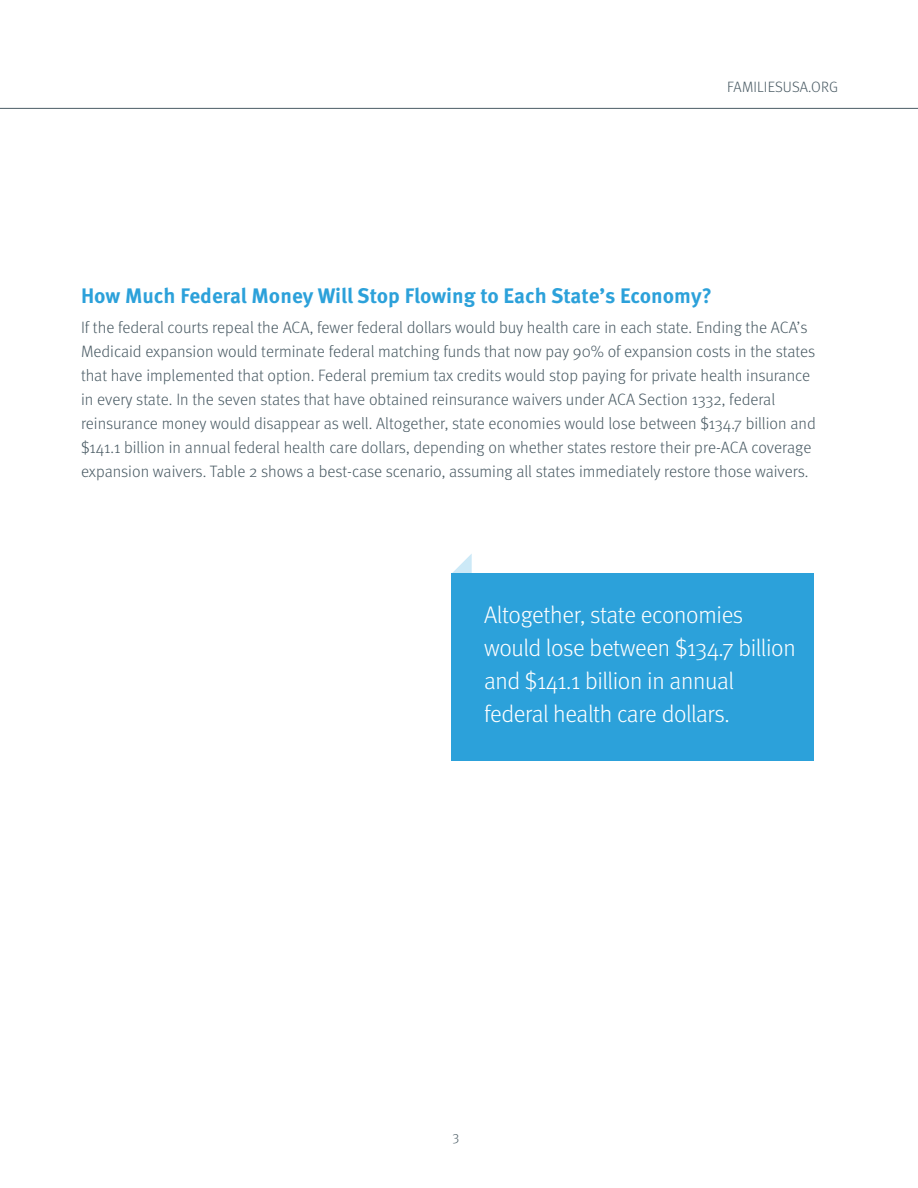
<style>
.page{position:relative;width:918px;height:1188px;background:#fff}
.page>*{position:absolute;margin:0;border:0;box-sizing:border-box;transform-origin:0 0}
.t1{font:300 24px/33px "Meta OT";letter-spacing:-.015em;color:#fff}
.t2{font:700 21px "Meta OT";color:#2ca1da}
.t3{font:300 16.5px/24px "Meta OT";color:#4b5c65}
.t4{font:300 15px "Meta OT";letter-spacing:.01em;color:#4b5c65}
.t5{font:300 13.5px "Meta OT";color:#4b5c65}
</style>
<div class="page">
<hr style="left:0;top:108px;width:918px;height:1px;background:#4b5c65">
<svg style="left:451px;top:554px;width:21px;height:20px"></svg>
<div style="left:451px;top:574px;width:363px;height:187px;background:#2ca1da"></div>
<p class="t4" style="left:727px;top:78px;width:113px">FAMILIESUSA.ORG</p>
<p class="t2" style="left:81px;top:282px;width:632px">How Much Federal Money Will Stop Flowing to Each State’s Economy?</p>
<p class="t3" style="left:81px;top:316px;width:736px">If the federal courts repeal the ACA, fewer federal dollars would buy health care in each state. Ending the ACA’s Medicaid expansion would terminate federal matching funds that now pay 90% of expansion costs in the states that have implemented that option. Federal premium tax credits would stop paying for private health insurance in every state. In the seven states that have obtained reinsurance waivers under ACA Section 1332, federal reinsurance money would disappear as well. Altogether, state economies would lose between $134.7 billion and $141.1 billion in annual federal health care dollars, depending on whether states restore their pre-ACA coverage expansion waivers. Table 2 shows a best-case scenario, assuming all states immediately restore those waivers.</p>
<h1 class="t1" style="left:484px;top:599px;width:313px">Altogether, state economies would lose between $134.7 billion and $141.1 billion in annual federal health care dollars.</h1>
<p class="t5" style="left:452px;top:1131px;width:8px">3</p>
</div>
